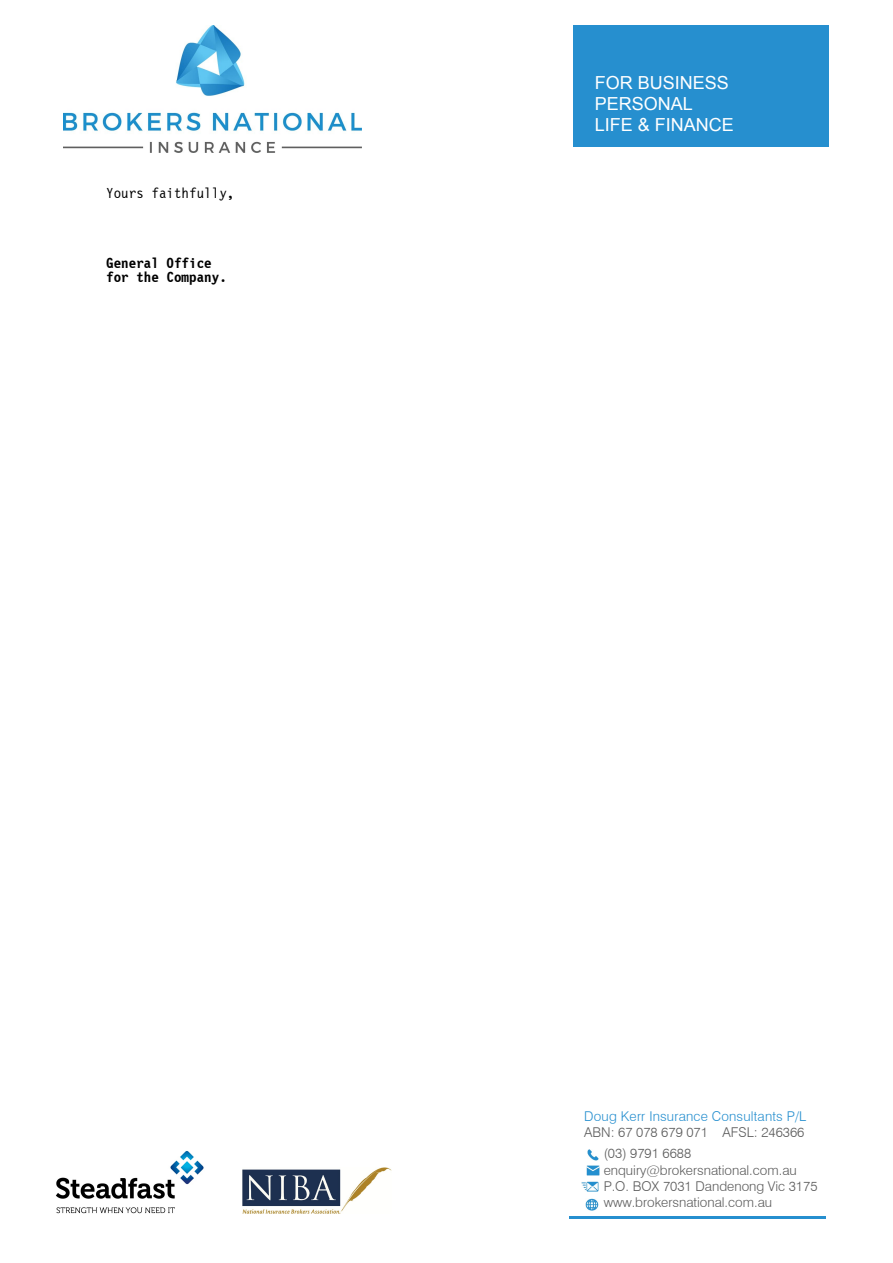
<style>
.page{position:relative;width:893px;height:1263px;background:#fff}
.page>*{position:absolute;margin:0;border:0;box-sizing:border-box;transform-origin:0 0}
.t1{font:18px/20.7px "Arial";color:#fff}
.t2{font:700 15px/14.1px "Letter Gothic SWC";letter-spacing:.005em;color:#000}
.t3{font:15px "Letter Gothic SWC";letter-spacing:.005em;color:#000}
.t4{font:13.5px/16.2px "Swis 721 Lt BT";color:#5c5c5c}
.t5{font:13.5px "Swis 721 Lt BT";letter-spacing:.01em;color:#268fcf}
</style>
<div class="page">
<div style="left:574px;top:25px;width:255px;height:122px;background:#268fcf"></div>
<img style="left:64px;top:25px;width:297px;height:127px">
<hr style="left:569px;top:1216px;width:257px;height:2px;background:#268fcf">
<img style="left:242px;top:1167px;width:149px;height:47px">
<img style="left:56px;top:1150px;width:148px;height:63px">
<svg style="left:588px;top:1149px;width:10px;height:11px"></svg>
<svg style="left:587px;top:1166px;width:13px;height:9px"></svg>
<svg style="left:586px;top:1198px;width:13px;height:13px"></svg>
<img style="left:581px;top:1182px;width:18px;height:9px">
<p class="t3" style="left:106px;top:186px;width:130px">Yours faithfully,</p>
<p class="t2" style="left:106px;top:257px;width:122px">General Office for the Company.</p>
<h1 class="t1" style="left:595px;top:74px;width:141px">FOR BUSINESS<br>PERSONAL<br>LIFE &amp; FINANCE</h1>
<p class="t5" style="left:584px;top:1110px;width:223px">Doug Kerr Insurance Consultants P/L</p>
<p class="t4" style="left:604px;top:1122px;width:202px;line-height:21.6px;text-indent:-19px">ABN: 67 078 679 071 AFSL: 246366 (03) 9791 6688</p>
<p class="t4" style="left:604px;top:1163px;width:215px">enquiry@brokersnational.com.au<br>P.O. BOX 7031 Dandenong Vic 3175 www.brokersnational.com.au</p>
</div>
